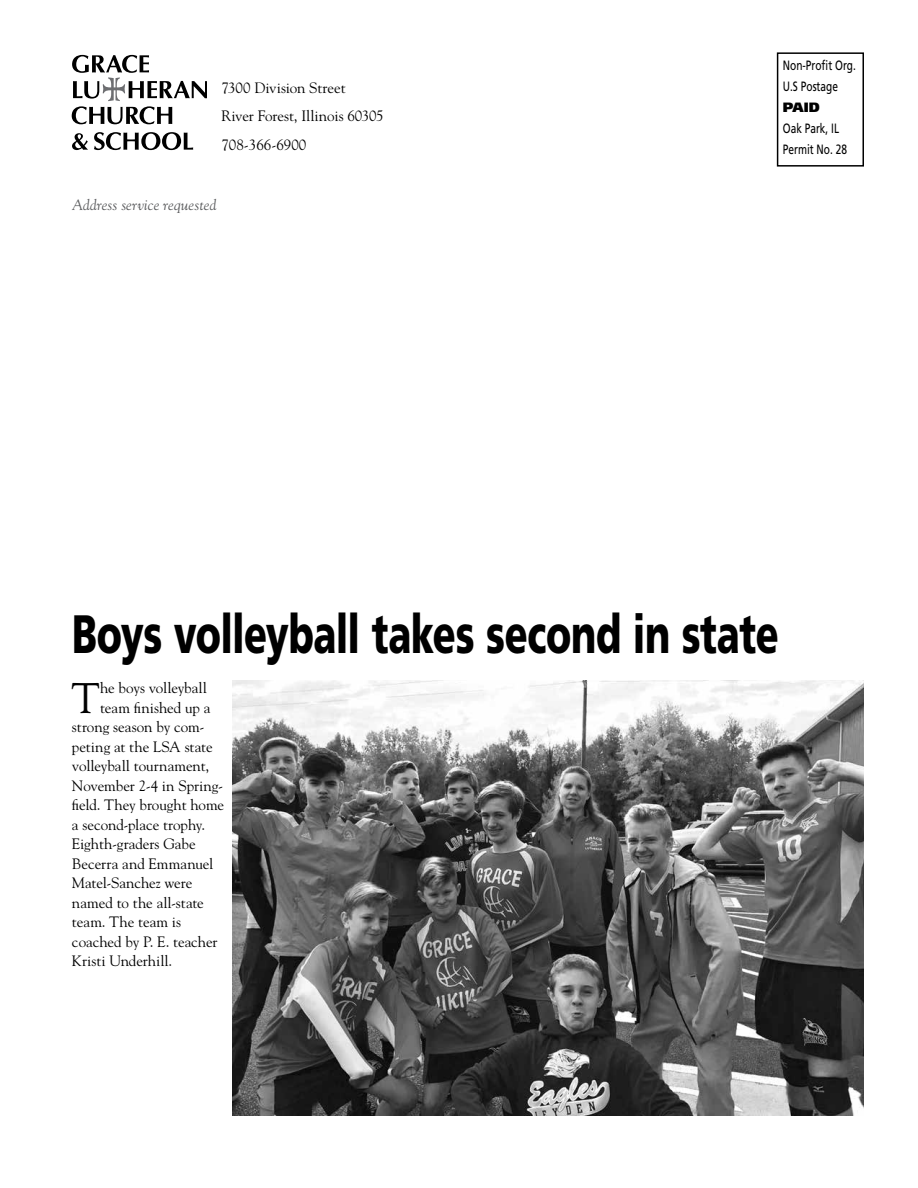
<style>
.page{position:relative;width:918px;height:1188px;background:#fff}
.page>*{position:absolute;margin:0;border:0;box-sizing:border-box;transform-origin:0 0}
.t1{font:900 54px "Frutiger";letter-spacing:-.01em;color:#000;scale:.7 1}
.t2{font:42.75px "Goudy Std";color:#000}
.t3{font:15px/28.5px "Goudy Std";letter-spacing:-.005em;color:#000}
.t4{font:italic 15px "Goudy";letter-spacing:.01em;color:#58595b}
.t5{font:13.5px/21px "Frutiger";color:#000;scale:.75 1}
.t6{font:900 13.5px "Frutiger";color:#000}
</style>
<div class="page">
<div style="left:777px;top:52px;width:87px;height:115px;border:2px solid #000"></div>
<svg style="left:72px;top:133px;width:16px;height:17px"></svg>
<svg style="left:94px;top:132px;width:99px;height:18px"></svg>
<svg style="left:72px;top:55px;width:135px;height:69px"></svg>
<img style="left:232px;top:680px;width:632px;height:436px">
<p class="t3" style="left:221px;top:73px;width:164px">7300 Division Street<br>River Forest, Illinois 60305<br>708-366-6900</p>
<p class="t4" style="left:72px;top:196px;width:146px">Address service requested</p>
<p class="t5" style="left:783px;top:55px;width:99px">Non-Profit Org.<br>U.S Postage</p>
<p class="t6" style="left:783px;top:99px;width:38px">PAID</p>
<p class="t5" style="left:783px;top:118px;width:87px">Oak Park, IL<br>Permit No. 28</p>
<h1 class="t1" style="left:72px;top:601px;width:1011px">Boys volleyball takes second in state</h1>
<h2 class="t2" style="left:72px;top:672px;width:30px">T</h2>
<p class="t3" style="left:100px;top:674px;width:108px">he boys volleyball</p>
<p class="t3" style="left:100px;top:693px;width:112px">team finished up a</p>
<p class="t3" style="left:72px;top:713px;width:134px">strong season by com-</p>
<p class="t3" style="left:72px;top:732px;width:142px">peting at the LSA state</p>
<p class="t3" style="left:72px;top:752px;width:139px">volleyball tournament,</p>
<p class="t3" style="left:72px;top:771px;width:153px">November 2-4 in Spring-</p>
<p class="t3" style="left:72px;top:791px;width:154px">field. They brought home</p>
<p class="t3" style="left:72px;top:810px;width:135px">a second-place trophy.</p>
<p class="t3" style="left:72px;top:830px;width:125px">Eighth-graders Gabe</p>
<p class="t3" style="left:72px;top:849px;width:143px">Becerra and Emmanuel</p>
<p class="t3" style="left:72px;top:869px;width:122px">Matel-Sanchez were</p>
<p class="t3" style="left:72px;top:888px;width:133px">named to the all-state</p>
<p class="t3" style="left:72px;top:908px;width:111px">team. The team is</p>
<p class="t3" style="left:72px;top:927px;width:147px">coached by P. E. teacher</p>
<p class="t3" style="left:72px;top:947px;width:102px">Kristi Underhill.</p>
</div>
